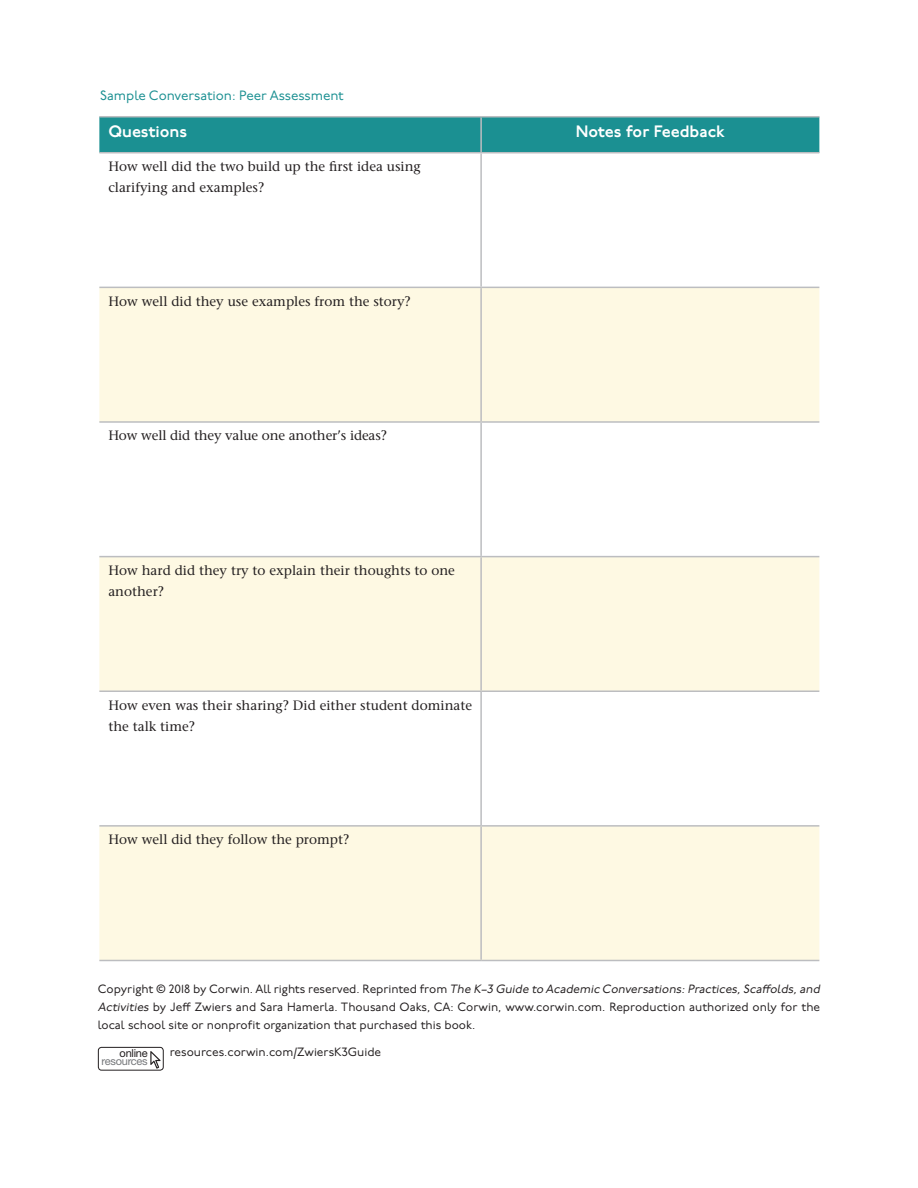
<style>
.page{position:relative;width:918px;height:1188px;background:#fff}
.page>*{position:absolute;margin:0;border:0;box-sizing:border-box;transform-origin:0 0}
.t1{font:600 16.5px "P22 Underground CY";color:#fff}
.t2{font:13.5px/21px "Stone Serif";color:#231f20}
.t3{font:13.5px "P22 Underground CY";color:#1b9092}
.t4{font:12px/18px "P22 Underground CY";color:#231f20}
.t5{font:10.95px "Helvetica Neue LT Std";letter-spacing:-.025em;color:#76787b}
.t6{font:10.95px "Helvetica Neue LT Std";letter-spacing:-.025em;color:#231f20}
.s1{font-style:italic}
</style>
<div class="page">
<div style="left:99px;top:117px;width:720px;height:35px;background:#1b9092"></div>
<svg style="left:99px;top:288px;width:720px;height:672px;fill:#fef9e3"></svg>
<hr style="left:99px;top:116px;width:382px;height:1px;background:#bcbdc0">
<hr style="left:481px;top:116px;width:338px;height:1px;background:#bcbdc0">
<hr style="left:480px;top:117px;width:2px;height:35px;background:#bcbdc0">
<hr style="left:99px;top:152px;width:382px;height:1px;background:#bcbdc0">
<hr style="left:481px;top:152px;width:338px;height:1px;background:#bcbdc0">
<hr style="left:480px;top:153px;width:2px;height:134px;background:#bcbdc0">
<hr style="left:99px;top:287px;width:382px;height:1px;background:#bcbdc0">
<hr style="left:481px;top:287px;width:338px;height:1px;background:#bcbdc0">
<hr style="left:480px;top:288px;width:2px;height:133px;background:#bcbdc0">
<hr style="left:99px;top:421px;width:382px;height:2px;background:#bcbdc0">
<hr style="left:481px;top:421px;width:338px;height:2px;background:#bcbdc0">
<hr style="left:480px;top:423px;width:2px;height:133px;background:#bcbdc0">
<hr style="left:99px;top:556px;width:382px;height:1px;background:#bcbdc0">
<hr style="left:481px;top:556px;width:338px;height:1px;background:#bcbdc0">
<hr style="left:480px;top:557px;width:2px;height:133px;background:#bcbdc0">
<hr style="left:99px;top:690px;width:382px;height:2px;background:#bcbdc0">
<hr style="left:481px;top:690px;width:338px;height:2px;background:#bcbdc0">
<hr style="left:480px;top:692px;width:2px;height:133px;background:#bcbdc0">
<hr style="left:99px;top:825px;width:382px;height:2px;background:#bcbdc0">
<hr style="left:481px;top:825px;width:338px;height:2px;background:#bcbdc0">
<hr style="left:480px;top:827px;width:2px;height:133px;background:#bcbdc0">
<hr style="left:99px;top:960px;width:382px;height:1px;background:#bcbdc0">
<hr style="left:481px;top:960px;width:338px;height:1px;background:#bcbdc0">
<div style="left:98px;top:1047px;width:66px;height:24px;border:1px solid #231f20;border-radius:3px"></div>
<svg style="left:150px;top:1051px;width:11px;height:18px"></svg>
<p class="t3" style="left:100px;top:88px;width:245px">Sample Conversation: Peer Assessment</p>
<h1 class="t1" style="left:108px;top:123px;width:80px">Questions</h1>
<h1 class="t1" style="left:576px;top:123px;width:150px">Notes for Feedback</h1>
<p class="t2" style="left:108px;top:156px;width:314px">How well did the two build up the first idea using clarifying and examples?</p>
<p class="t2" style="left:108px;top:291px;width:304px">How well did they use examples from the story?</p>
<p class="t2" style="left:108px;top:425px;width:280px">How well did they value one another’s ideas?</p>
<p class="t2" style="left:108px;top:560px;width:348px">How hard did they try to explain their thoughts to one another?</p>
<p class="t2" style="left:108px;top:694px;width:365px">How even was their sharing? Did either student dominate the talk time?</p>
<p class="t2" style="left:108px;top:829px;width:243px">How well did they follow the prompt?</p>
<p class="t4" style="left:98px;top:981px;width:726px">C o py r i g h t © 2 0 1 8 by C o rw i n . A ll r i g h ts re s e rve d . Re p r i n te d f ro m <span class="s1">The K–3 Guide to Academic Conversations:Practices,Scaffolds,and<br>Activities</span> by Jeff Zwiers and Sara Hamerla. Thousand Oaks, CA: Corwin, www.corwin.com. Reproduction authorized only for the local school site or nonprofit organization that purchased this book.</p>
<p class="t6" style="left:120px;top:1047px;width:30px">online</p>
<p class="t5" style="left:102px;top:1055px;width:48px">resources</p>
<p class="t4" style="left:170px;top:1044px;width:213px">resources.corwin.com/ZwiersK3Guide</p>
</div>
